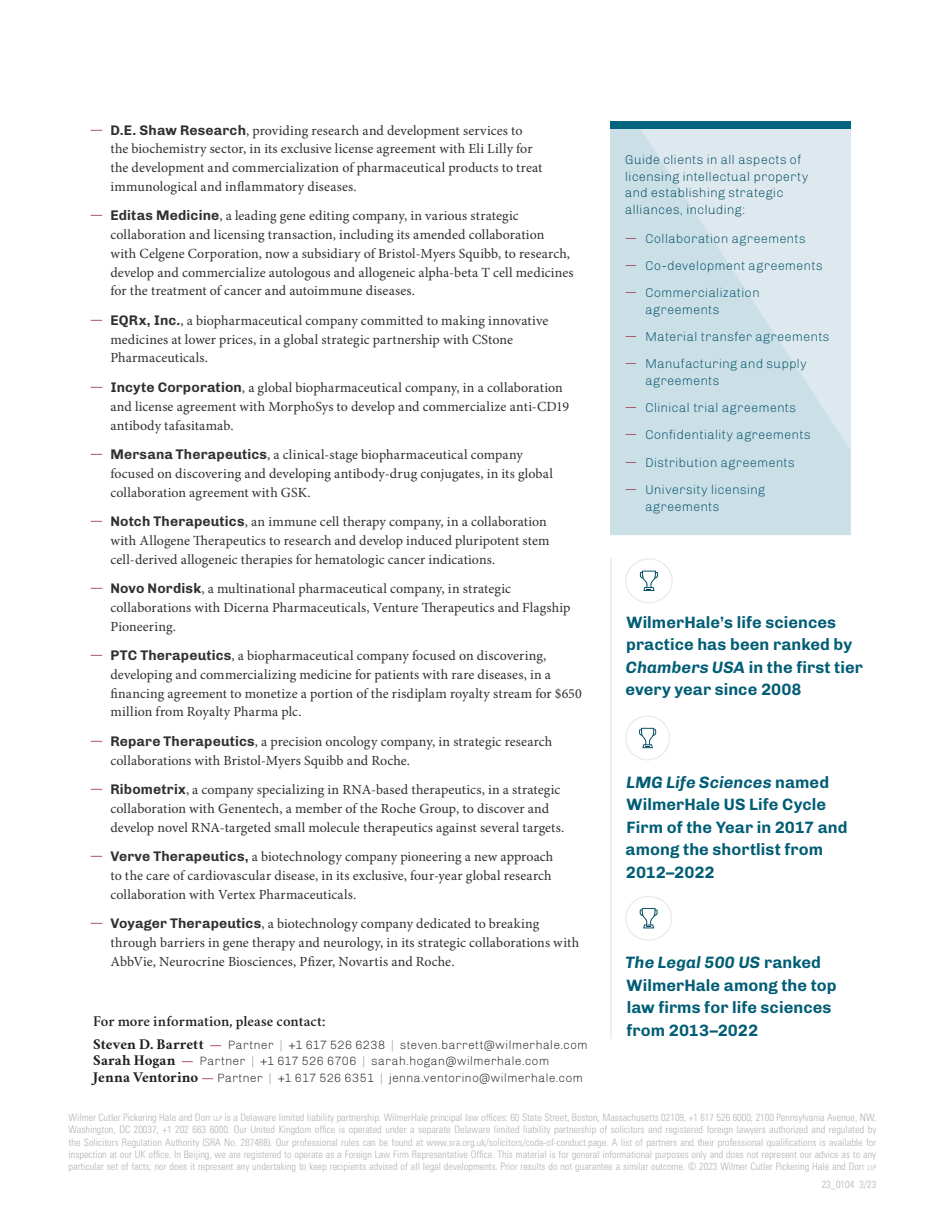
<style>
.page{position:relative;width:945px;height:1215px;background:#fff}
.page>*{position:absolute;margin:0;border:0;box-sizing:border-box;transform-origin:0 0}
.sidebar_infographic{font:700 16.5px/22.5px "Chivo";letter-spacing:.005em;color:#005d75}
.contact_subhead{font:600 15px "Crimson";color:#231f20}
.t1{font:13.95px/18.8px "Minion Pro";letter-spacing:.005em;color:#312f30}
.t2{font:300 12.75px/16.5px "Chivo";letter-spacing:.015em;color:#005068}
.sidebar_text{font:300 12.75px/16.5px "Chivo";letter-spacing:.015em;color:#004960}
.contact_deatils{font:300 12px/16.5px "Chivo";letter-spacing:.015em;color:#231f20}
.t3{font:300 condensed 10.2px/12.3px "Univers LT Std";color:#b0b3b8;text-align:justify}
.t4{font:300 condensed 10.2px "Univers LT Std";color:#b0b3b8}
.s1{color:#961d38}
.s2{font-family:"Chivo";font-weight:700}
.s3{font-family:"Crimson";font-weight:700;font-size:15px}
.s4{color:#910d32}
.s5{color:#939598}
.s6{font-family:"Minion Pro";font-weight:400;color:#961d38}
.s7{font-style:italic}
.s8{font-size:7.2px}
</style>
<div class="page">
<hr style="left:610px;top:558px;width:2px;height:481px;background:#eaebed">
<svg style="left:610px;top:129px;width:240px;height:406px;background:#d0e2e9"></svg>
<div style="left:610px;top:122px;width:240px;height:7px;background:#00647c"></div>
<svg style="left:640px;top:571px;width:18px;height:20px"></svg>
<div style="left:625px;top:558px;width:48px;height:45px;border:1px solid #e9eaec;border-radius:50%"></div>
<svg style="left:639px;top:728px;width:17px;height:20px"></svg>
<div style="left:625px;top:716px;width:45px;height:45px;border:1px solid #e9eaec;border-radius:50%"></div>
<svg style="left:640px;top:908px;width:18px;height:20px"></svg>
<div style="left:625px;top:896px;width:47px;height:45px;border:1px solid #e9eaec;border-radius:50%"></div>
<p class="t1" style="left:110px;top:121px;width:434px;text-indent:-20px"><span class="s1">ϳ</span> <span class="s2">D.E. Shaw Research</span>, providing research and development services to the biochemistry sector, in its exclusive license agreement with Eli Lilly for the development and commercialization of pharmaceutical products to treat immunological and inflammatory diseases.</p>
<p class="t1" style="left:110px;top:207px;width:465px;text-indent:-20px"><span class="s1">ϳ</span> <span class="s2">Editas Medicine</span>, a leading gene editing company, in various strategic collaboration and licensing transaction, including its amended collaboration<br>with Celgene Corporation, now a subsidiary of Bristol-Myers Squibb, to research, develop and commercialize autologous and allogeneic alpha-beta T cell medicines for the treatment of cancer and autoimmune diseases.</p>
<p class="t1" style="left:110px;top:312px;width:439px;text-indent:-20px"><span class="s1">ϳ</span> <span class="s2">EQRx, Inc.</span>, a biopharmaceutical company committed to making innovative medicines at lower prices, in a global strategic partnership with CStone<br>Pharmaceuticals.</p>
<p class="t1" style="left:110px;top:379px;width:460px;text-indent:-20px"><span class="s1">ϳ</span> <span class="s2">Incyte Corporation</span>, a global biopharmaceutical company, in a collaboration and license agreement with MorphoSys to develop and commercialize anti-CD19 antibody tafasitamab.</p>
<p class="t1" style="left:110px;top:446px;width:444px;text-indent:-20px"><span class="s1">ϳ</span> <span class="s2">Mersana Therapeutics</span>, a clinical-stage biopharmaceutical company focused on discovering and developing antibody-drug conjugates, in its global collaboration agreement with GSK.</p>
<p class="t1" style="left:110px;top:513px;width:440px;text-indent:-20px"><span class="s1">ϳ</span> <span class="s2">Notch Therapeutics</span>, an immune cell therapy company, in a collaboration with Allogene Therapeutics to research and develop induced pluripotent stem cell-derived allogeneic therapies for hematologic cancer indications.</p>
<p class="t1" style="left:110px;top:580px;width:461px;text-indent:-20px"><span class="s1">ϳ</span> <span class="s2">Novo Nordisk</span>, a multinational pharmaceutical company, in strategic collaborations with Dicerna Pharmaceuticals, Venture Therapeutics and Flagship<br>Pioneering.</p>
<p class="t1" style="left:110px;top:647px;width:473px;text-indent:-20px"><span class="s1">ϳ</span> <span class="s2">PTC Therapeutics</span>, a biopharmaceutical company focused on discovering, developing and commercializing medicine for patients with rare diseases, in a financing agreement to monetize a portion of the risdiplam royalty stream for $650 million from Royalty Pharma plc.</p>
<p class="t1" style="left:110px;top:733px;width:443px;text-indent:-20px"><span class="s1">ϳ</span> <span class="s2">Repare Therapeutics</span>, a precision oncology company, in strategic research collaborations with Bristol-Myers Squibb and Roche.</p>
<p class="t1" style="left:110px;top:781px;width:455px;text-indent:-20px"><span class="s1">ϳ</span> <span class="s2">Ribometrix</span>, a company specializing in RNA-based therapeutics, in a strategic collaboration with Genentech, a member of the Roche Group, to discover and develop novel RNA-targeted small molecule therapeutics against several targets.</p>
<p class="t1" style="left:110px;top:848px;width:444px;text-indent:-20px"><span class="s1">ϳ</span> <span class="s2">Verve Therapeutics,</span> a biotechnology company pioneering a new approach to the care of cardiovascular disease, in its exclusive, four-year global research collaboration with Vertex Pharmaceuticals.</p>
<p class="t1" style="left:110px;top:915px;width:470px;text-indent:-20px"><span class="s1">ϳ</span> <span class="s2">Voyager Therapeutics</span>, a biotechnology company dedicated to breaking through barriers in gene therapy and neurology, in its strategic collaborations with<br>AbbVie, Neurocrine Biosciences, Pfizer, Novartis and Roche.</p>
<p class="contact_subhead" style="left:93px;top:1010px;width:234px">For more information, please contact:</p>
<p class="contact_deatils" style="left:93px;top:1037px;width:496px"><span class="s3">Steven D. Barrett</span> <span class="s4">—</span> Partner <span class="s5">|</span> +1 617 526 6238 <span class="s5">|</span> steven.barrett@wilmerhale.com<br><span class="s3">Sarah Hogan</span> <span class="s4">—</span> Partner <span class="s5">|</span> +1 617 526 6706 <span class="s5">|</span> sarah.hogan@wilmerhale.com<br><span class="s3">Jenna Ventorino</span> <span class="s4">—</span> Partner <span class="s5">|</span> +1 617 526 6351 <span class="s5">|</span> jenna.ventorino@wilmerhale.com</p>
<p class="sidebar_text" style="left:625px;top:152px;width:185px">Guide clients in all aspects of licensing intellectual property and establishing strategic alliances, including:</p>
<p class="t2" style="left:625px;top:230px;width:182px"><span class="s6">ϳ</span> Collaboration agreements</p>
<p class="t2" style="left:625px;top:257px;width:199px"><span class="s6">ϳ</span> Co-development agreements</p>
<p class="t2" style="left:645px;top:285px;width:116px;text-indent:-20px"><span class="s6">ϳ</span> Commercialization agreements</p>
<p class="t2" style="left:625px;top:329px;width:206px"><span class="s6">ϳ</span> Material transfer agreements</p>
<p class="t2" style="left:645px;top:356px;width:163px;text-indent:-20px"><span class="s6">ϳ</span> Manufacturing and supply agreements</p>
<p class="t2" style="left:625px;top:400px;width:173px"><span class="s6">ϳ</span> Clinical trial agreements</p>
<p class="t2" style="left:625px;top:427px;width:187px"><span class="s6">ϳ</span> Confidentiality agreements</p>
<p class="t2" style="left:625px;top:454px;width:171px"><span class="s6">ϳ</span> Distribution agreements</p>
<p class="t2" style="left:645px;top:482px;width:122px;text-indent:-20px"><span class="s6">ϳ</span> University licensing agreements</p>
<p class="sidebar_infographic" style="left:626px;top:611px;width:239px">WilmerHale’s life sciences practice has been ranked by<br><span class="s7">Chambers USA</span> in the first tier every year since 2008</p>
<p class="sidebar_infographic" style="left:626px;top:771px;width:223px"><span class="s7">LMG Life Sciences</span> named<br>WilmerHale US Life Cycle<br>Firm of the Year in 2017 and among the shortlist from<br>2012–2022</p>
<p class="sidebar_infographic" style="left:626px;top:951px;width:213px"><span class="s7">The Legal 500 US</span> ranked<br>WilmerHale among the top law firms for life sciences from 2013–2022</p>
<p class="t3" style="left:69px;top:1111px;width:809px">Wilmer Cutler Pickering Hale and Dorr <span class="s8">llp</span> is a Delaware limited liability partnership. WilmerHale principal law offices: 60 State Street, Boston, Massachusetts 02109, +1 617 526 6000; 2100 Pennsylvania Avenue, NW, Washington, DC 20037, +1 202 663 6000. Our United Kingdom office is operated under a separate Delaware limited liability partnership of solicitors and registered foreign lawyers authorized and regulated by the Solicitors Regulation Authority (SRA No. 287488). Our professional rules can be found at www.sra.org.uk/solicitors/code-of-conduct.page. A list of partners and their professional qualifications is available for inspection at our UK office. In Beijing, we are registered to operate as a Foreign Law Firm Representative Office. This material is for general informational purposes only and does not represent our advice as to any particular set of facts; nor does it represent any undertaking to keep recipients advised of all legal developments. Prior results do not guarantee a similar outcome. © 2023 Wilmer Cutler Pickering Hale and Dorr <span class="s8">llp</span></p>
<p class="t4" style="left:822px;top:1178px;width:56px">23_0104 3/23</p>
</div>
